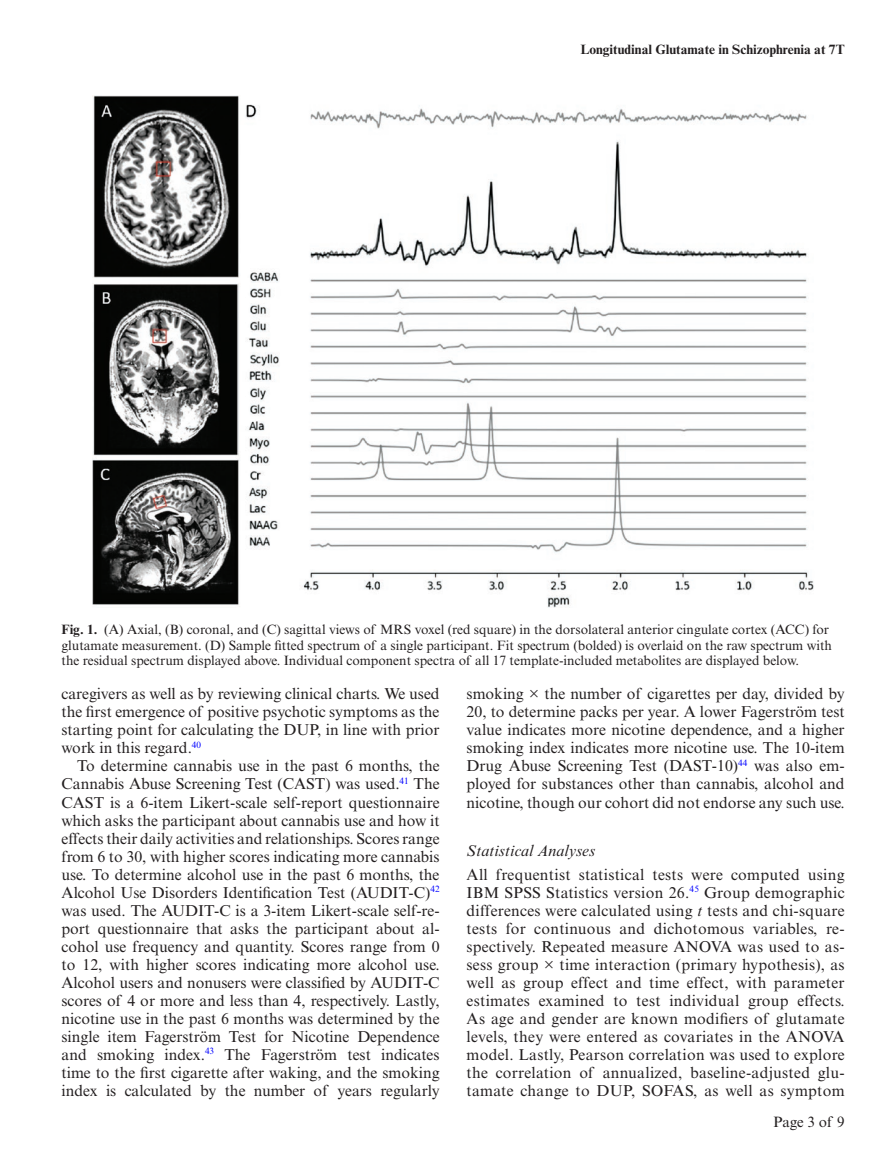
<style>
.page{position:relative;width:891px;height:1175px;background:#fff}
.page>*{position:absolute;margin:0;border:0;box-sizing:border-box;transform-origin:0 0}
.t1{font:15.75px/18px "Times New Roman MT Std";color:#231f20;text-align:justify}
.t2{font:italic 15.75px "Times New Roman MT Std";color:#231f20}
.t3{font:15px "Times New Roman MT Std";letter-spacing:-.005em;color:#231f20}
.t4{font:13.5px/15px "Times New Roman MT Std";color:#231f20}
.t5{font:700 13.5px "Times New Roman MT Std";color:#231f20}
.s1{font-weight:700}
.s2{font-style:italic}
</style>
<div class="page">
<img style="left:92px;top:95px;width:722px;height:512px">
<p class="t5" style="left:580px;top:41px;width:266px">Longitudinal Glutamate in Schizophrenia at 7T</p>
<p class="t4" style="left:62px;top:622px;width:772px"><span class="s1">Fig. 1.</span> (A) Axial, (B) coronal, and (C) sagittal views of MRS voxel (red square) in the dorsolateral anterior cingulate cortex (ACC) for glutamate measurement. (D) Sample fitted spectrum of a single participant. Fit spectrum (bolded) is overlaid on the raw spectrum with the residual spectrum displayed above. Individual component spectra of all 17 template-included metabolites are displayed below.</p>
<p class="t1" style="left:62px;top:685px;width:380px">caregivers as well as by reviewing clinical charts. We used the first emergence of positive psychotic symptoms as the starting point for calculating the DUP, in line with prior work in this regard.<sup>40</sup></p>
<p class="t1" style="left:61px;top:757px;width:380px;text-indent:16px">To determine cannabis use in the past 6 months, the Cannabis Abuse Screening Test (CAST) was used.<sup>41</sup> The CAST is a 6-item Likert-scale self-report questionnaire which asks the participant about cannabis use and how it effects their daily activities and relationships. Scores range from 6 to 30, with higher scores indicating more cannabis use. To determine alcohol use in the past 6 months, the Alcohol Use Disorders Identification Test (AUDIT-C)<sup>42 </sup>was used. The AUDIT-C is a 3-item Likert-scale self-re&shy;port questionnaire that asks the participant about al&shy;cohol use frequency and quantity. Scores range from 0 to 12, with higher scores indicating more alcohol use.<br>Alcohol users and nonusers were classified by AUDIT-C scores of 4 or more and less than 4, respectively. Lastly, nicotine use in the past 6 months was determined by the single item Fagerström Test for Nicotine Dependence and smoking index.<sup>43</sup> The Fagerström test indicates time to the first cigarette after waking, and the smoking index is calculated by the number of years regularly</p>
<p class="t1" style="left:466px;top:685px;width:380px">smoking × the number of cigarettes per day, divided by 20, to determine packs per year. A lower Fagerström test value indicates more nicotine dependence, and a higher smoking index indicates more nicotine use. The 10-item Drug Abuse Screening Test (DAST-10)<sup>44</sup> was also em&shy;ployed for substances other than cannabis, alcohol and nicotine, though our cohort did not endorse any such use.</p>
<p class="t2" style="left:466px;top:841px;width:130px">Statistical Analyses</p>
<p class="t1" style="left:466px;top:865px;width:380px">All frequentist statistical tests were computed using IBM SPSS Statistics version 26.<sup>45</sup> Group demographic differences were calculated using <span class="s2">t</span> tests and chi-square tests for continuous and dichotomous variables, re&shy;spectively. Repeated measure ANOVA was used to as&shy;sess group × time interaction (primary hypothesis), as well as group effect and time effect, with parameter estimates examined to test individual group effects.<br>As age and gender are known modifiers of glutamate levels, they were entered as covariates in the ANOVA model. Lastly, Pearson correlation was used to explore the correlation of annualized, baseline-adjusted glu&shy;tamate change to DUP, SOFAS, as well as symptom</p>
<p class="t3" style="left:773px;top:1113px;width:73px">Page 3 of 9</p>
</div>
